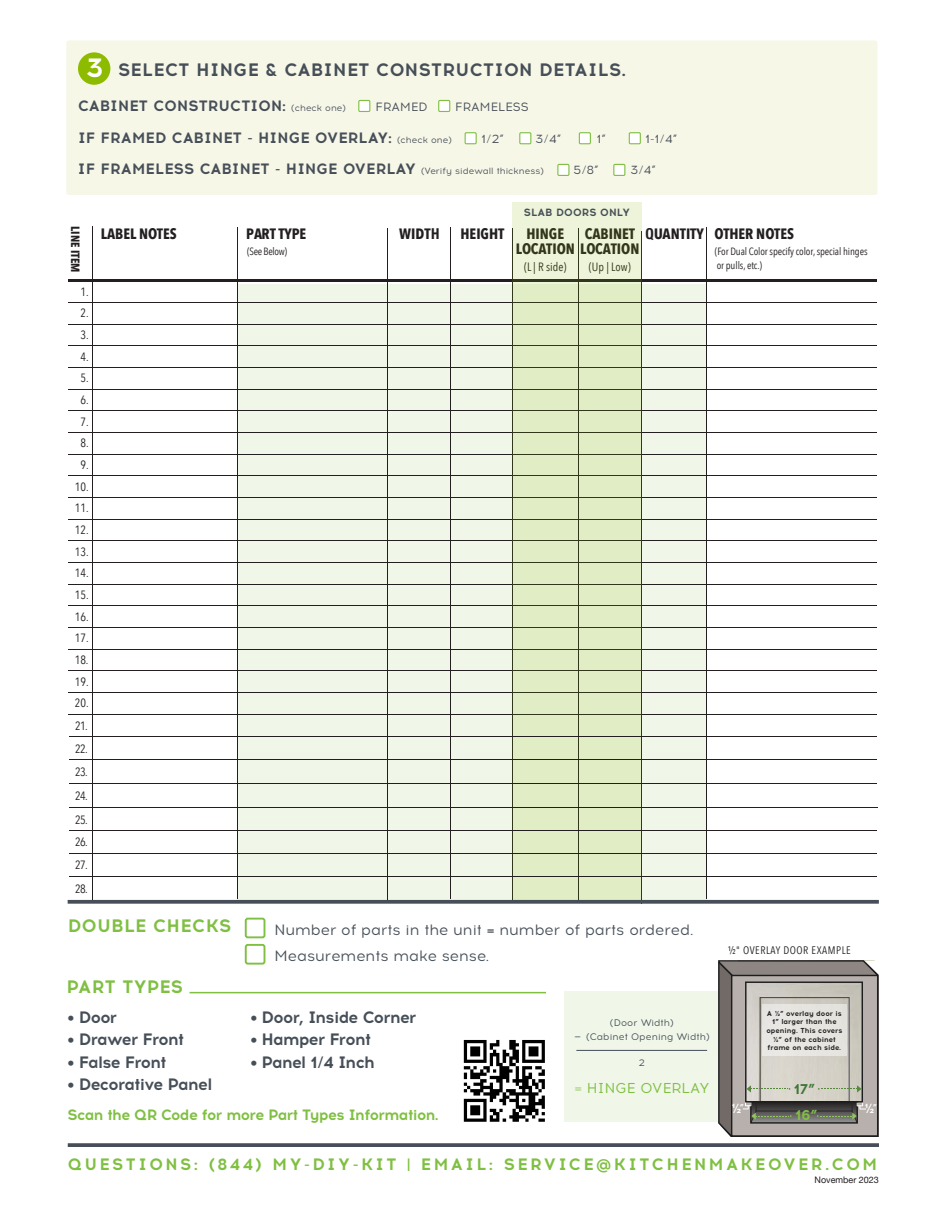
<style>
.page{position:relative;width:945px;height:1215px;background:#fff}
.page>*{position:absolute;margin:0;border:0;box-sizing:border-box;transform-origin:0 0}
.t1{font:700 27px "Acrom";color:#fff}
.t2{font:700 18px "Acrom";letter-spacing:.02em;color:#464f58}
.t3{font:700 18px "Acrom";letter-spacing:.02em;color:#7fbf41}
.t4{font:700 16.5px "Acrom";letter-spacing:-.04em;color:#464f58}
.t5{font:700 16.5px "Acrom";letter-spacing:.15em;color:#7fbf41}
.t6{font:700 15px "Acrom";letter-spacing:.01em;color:#464f58}
.t7{font:700 15px/15px "Avenir Next Condensed";color:#231f20}
.t8{font:15px/25.5px "Acrom";color:#464f58}
.t9{font:700 15px "Acrom";letter-spacing:-.04em;color:#7fbf41}
.t10{font:700 14.4px "Acrom";color:#407839}
.t11{font:700 14.4px "Acrom";color:#83bc46}
.t12{font:14.25px "Acrom";letter-spacing:.01em;color:#7fbf41}
.t13{font:700 13.2px "Acrom";color:#fff}
.t14{font:12px/21.6px "Avenir Next Condensed";color:#231f20;text-align:center}
.t15{font:12px "Acrom";letter-spacing:.01em;color:#464f58}
.t16{font:700 12px "Avenir Next Condensed";color:#231f20}
.t17{font:10.95px "Avenir Next Condensed";letter-spacing:.05em;color:#231f20}
.t18{font:10.5px/13.5px "Avenir Next Condensed";letter-spacing:-.01em;color:#231f20}
.t19{font:700 10.5px "Acrom";letter-spacing:.01em;color:#464f58}
.t20{font:10.5px "Avenir Next Condensed";letter-spacing:-.03em;color:#231f20}
.t21{font:9.6px "Acrom";letter-spacing:.01em;color:#464f58}
.t22{font:9px "Helvetica Neue";color:#231f20}
.t23{font:700 7.2px/8.7px "Acrom";color:#212121;text-align:center}
.s1{font-weight:400;font-size:9px}
.s2{font-family:"Helvetica Neue";font-stretch:condensed}
.s3{font-weight:700}
.s4{font-size:14.25px}
</style>
<div class="page">
<div style="left:238px;top:285px;width:469px;height:617px;background:#f0f6e8"></div>
<hr style="left:69px;top:279px;width:808px;height:3px;background:#231f20">
<hr style="left:69px;top:302px;width:808px;height:1px;background:#231f20">
<hr style="left:69px;top:324px;width:808px;height:1px;background:#231f20">
<hr style="left:69px;top:345px;width:808px;height:1px;background:#231f20">
<hr style="left:69px;top:367px;width:808px;height:1px;background:#231f20">
<hr style="left:69px;top:389px;width:808px;height:1px;background:#231f20">
<hr style="left:69px;top:410px;width:808px;height:1px;background:#231f20">
<hr style="left:69px;top:432px;width:808px;height:1px;background:#231f20">
<hr style="left:69px;top:454px;width:808px;height:1px;background:#231f20">
<hr style="left:69px;top:475px;width:808px;height:1px;background:#231f20">
<hr style="left:69px;top:497px;width:808px;height:1px;background:#231f20">
<hr style="left:69px;top:519px;width:808px;height:1px;background:#231f20">
<hr style="left:69px;top:540px;width:808px;height:1px;background:#231f20">
<hr style="left:69px;top:562px;width:808px;height:1px;background:#231f20">
<hr style="left:69px;top:584px;width:808px;height:1px;background:#231f20">
<hr style="left:69px;top:605px;width:808px;height:1px;background:#231f20">
<hr style="left:69px;top:627px;width:808px;height:1px;background:#231f20">
<hr style="left:69px;top:649px;width:808px;height:1px;background:#231f20">
<hr style="left:69px;top:671px;width:808px;height:1px;background:#231f20">
<hr style="left:69px;top:692px;width:808px;height:1px;background:#231f20">
<hr style="left:69px;top:714px;width:808px;height:1px;background:#231f20">
<hr style="left:92px;top:226px;width:1px;height:673px;background:#231f20">
<hr style="left:237px;top:228px;width:1px;height:671px;background:#231f20">
<hr style="left:450px;top:228px;width:1px;height:671px;background:#231f20">
<hr style="left:706px;top:228px;width:1px;height:671px;background:#231f20">
<hr style="left:387px;top:228px;width:1px;height:672px;background:#231f20">
<svg style="left:512px;top:202px;width:130px;height:698px;background:#d7e2bc"></svg>
<hr style="left:69px;top:736px;width:808px;height:1px;background:#231f20">
<hr style="left:69px;top:759px;width:808px;height:1px;background:#231f20">
<svg style="left:68px;top:900px;width:811px;height:4px;background:#545c65"></svg>
<hr style="left:69px;top:783px;width:808px;height:1px;background:#231f20">
<hr style="left:69px;top:807px;width:809px;height:1px;background:#231f20">
<hr style="left:69px;top:830px;width:807px;height:1px;background:#231f20">
<hr style="left:69px;top:853px;width:807px;height:1px;background:#231f20">
<hr style="left:69px;top:876px;width:807px;height:1px;background:#231f20">
<svg style="left:718px;top:961px;width:160px;height:176px;background:#aba7a2"></svg>
<div style="left:565px;top:992px;width:153px;height:130px;background:#f0f6e8"></div>
<hr style="left:576px;top:1050px;width:131px;height:1px;background:#464f58">
<div style="left:245px;top:918px;width:20px;height:20px;border:2px solid #7fbf41;border-radius:2px"></div>
<div style="left:245px;top:944px;width:20px;height:21px;border:2px solid #7fbf41;border-radius:2px"></div>
<hr style="left:190px;top:992px;width:356px;height:1px;background:#7fbf41">
<svg style="left:68px;top:1143px;width:811px;height:4px;background:#515961"></svg>
<div style="left:66px;top:40px;width:811px;height:155px;background:#f7f7e8;border-radius:3px"></div>
<div style="left:78px;top:52px;width:32px;height:33px;background:#8dbb00;border-radius:50%"></div>
<div style="left:359px;top:100px;width:11px;height:11px;background:#fff"></div>
<div style="left:358px;top:100px;width:12px;height:12px;border:1px solid #7fbf41"></div>
<div style="left:439px;top:100px;width:11px;height:11px;background:#fff"></div>
<div style="left:438px;top:100px;width:12px;height:12px;border:1px solid #7fbf41"></div>
<div style="left:465px;top:133px;width:11px;height:11px;background:#fff"></div>
<div style="left:465px;top:132px;width:12px;height:12px;border:1px solid #7fbf41"></div>
<div style="left:520px;top:133px;width:11px;height:11px;background:#fff"></div>
<div style="left:519px;top:132px;width:12px;height:12px;border:1px solid #7fbf41"></div>
<div style="left:579px;top:133px;width:11px;height:11px;background:#fff"></div>
<div style="left:579px;top:132px;width:12px;height:12px;border:1px solid #7fbf41"></div>
<div style="left:629px;top:133px;width:11px;height:11px;background:#fff"></div>
<div style="left:629px;top:132px;width:12px;height:12px;border:1px solid #7fbf41"></div>
<div style="left:558px;top:164px;width:11px;height:11px;background:#fff"></div>
<div style="left:557px;top:164px;width:12px;height:12px;border:1px solid #7fbf41"></div>
<div style="left:614px;top:164px;width:11px;height:11px;background:#fff"></div>
<div style="left:613px;top:164px;width:12px;height:12px;border:1px solid #7fbf41"></div>
<img style="left:463px;top:1039px;width:82px;height:83px">
<p class="t1" style="left:86px;top:49px;width:19px">3</p>
<p class="t2" style="left:118px;top:57px;width:510px">SELECT HINGE &amp; CABINET CONSTRUCTION DETAILS.</p>
<p class="t6" style="left:78px;top:95px;width:270px">CABINET CONSTRUCTION: <span class="s1">(check one)</span></p>
<p class="t15" style="left:376px;top:99px;width:53px">FRAMED</p>
<p class="t15" style="left:455px;top:99px;width:75px">FRAMELESS</p>
<p class="t6" style="left:78px;top:127px;width:375px">IF FRAMED CABINET - HINGE OVERLAY: <span class="s1">(check one)</span></p>
<p class="t15" style="left:482px;top:131px;width:24px">1/2”</p>
<p class="t15" style="left:536px;top:131px;width:27px">3/4”</p>
<p class="t15" style="left:597px;top:131px;width:11px">1”</p>
<p class="t15" style="left:646px;top:131px;width:33px">1-1/4”</p>
<p class="t6" style="left:78px;top:158px;width:467px">IF FRAMELESS CABINET - HINGE OVERLAY <span class="s1">(Verify sidewall thickness)</span></p>
<p class="t15" style="left:574px;top:162px;width:27px">5/8”</p>
<p class="t15" style="left:631px;top:162px;width:27px">3/4”</p>
<p class="t19" style="left:524px;top:205px;width:108px">SLAB DOORS ONLY</p>
<p class="t16" style="left:83px;top:226px;width:48px;rotate:90deg">LINE ITEM</p>
<p class="t7" style="left:101px;top:226px;width:78px">LABEL NOTES</p>
<p class="t7" style="left:399px;top:226px;width:42px">WIDT<span class="s2">H</span></p>
<p class="t7" style="left:460px;top:226px;width:45px">HEIGHT</p>
<p class="t7" style="left:646px;top:226px;width:150px"><span class="s2">Q</span>UANTITY OTHER NOTES</p>
<p class="t14" style="left:75px;top:280px;width:15px">1.<br>2.<br>3.<br>4.<br>5.<br>6.<br>7.<br>8.<br>9.<br>10.<br>11.<br>12.<br>13.<br>14.<br>15.<br>16.<br>17.<br>18.<br>19.<br>20.</p>
<p class="t7" style="left:246px;top:226px;width:62px">PART TYPE</p>
<p class="t7" style="left:516px;top:226px;width:125px;text-indent:11px">HINGE<br>LOCATION LOCATION</p>
<p class="t14" style="left:524px;top:255px;width:44px">(L | R side)</p>
<p class="t7" style="left:585px;top:226px;width:52px">CABINET</p>
<p class="t14" style="left:589px;top:255px;width:43px">(Up | Low)</p>
<p class="t18" style="left:715px;top:244px;width:154px">(For Dual Color specify color, special hinges or pulls, etc.)</p>
<p class="t20" style="left:247px;top:242px;width:41px">(See Below)</p>
<p class="t14" style="left:75px;top:715px;width:14px">21.</p>
<p class="t14" style="left:75px;top:737px;width:14px">22.</p>
<p class="t14" style="left:75px;top:760px;width:14px">23.</p>
<p class="t14" style="left:75px;top:785px;width:14px">24.</p>
<p class="t14" style="left:75px;top:808px;width:14px">25.</p>
<p class="t14" style="left:75px;top:831px;width:14px">26.</p>
<p class="t14" style="left:75px;top:854px;width:14px">27.</p>
<p class="t14" style="left:75px;top:878px;width:14px">28.</p>
<p class="t3" style="left:68px;top:913px;width:165px">DOUBLE CHECKS</p>
<p class="t8" style="left:274px;top:918px;width:420px">Number of parts in the unit <span class="s3">=</span> number of parts ordered.<br>Measurements make sense.</p>
<p class="t3" style="left:66px;top:974px;width:118px">PART TYPES</p>
<p class="t4" style="left:68px;top:1005px;width:51px">• Door</p>
<p class="t4" style="left:68px;top:1028px;width:118px">• Drawer Front</p>
<p class="t4" style="left:68px;top:1050px;width:100px">• False Front</p>
<p class="t4" style="left:68px;top:1073px;width:146px">• Decorative Panel</p>
<p class="t4" style="left:250px;top:1005px;width:168px">• Door, Inside Corner</p>
<p class="t4" style="left:250px;top:1028px;width:122px">• Hamper Front</p>
<p class="t4" style="left:250px;top:1051px;width:126px">• Panel 1/4 Inch</p>
<p class="t9" style="left:67px;top:1104px;width:373px">Scan the QR Code for more Part Types Information.</p>
<p class="t21" style="left:610px;top:1017px;width:65px">(Door Width)</p>
<p class="t21" style="left:574px;top:1030px;width:137px"><span class="s4">–</span> (Cabinet Opening Width)</p>
<p class="t21" style="left:639px;top:1056px;width:8px">2</p>
<p class="t12" style="left:574px;top:1079px;width:137px">= HINGE OVERLAY</p>
<p class="t17" style="left:728px;top:940px;width:124px">½" OVERLAY DOOR EXAMPLE</p>
<p class="t23" style="left:766px;top:1009px;width:77px">A ½” overlay door is<br>1” larger than the opening. This covers ½” of the cabinet frame on each side.</p>
<p class="t10" style="left:794px;top:1079px;width:23px">17”</p>
<p class="t11" style="left:795px;top:1105px;width:24px">16”</p>
<p class="t13" style="left:731px;top:1099px;width:14px">½<sup>”</sup></p>
<p class="t13" style="left:864px;top:1099px;width:14px">½<sup>”</sup></p>
<p class="t5" style="left:68px;top:1152px;width:811px">QUESTIONS: (844) MY-DIY-KIT | EMAIL: SERVICE@KITCHENMAKEOVER.COM</p>
<p class="t22" style="left:815px;top:1173px;width:66px">November 2023</p>
</div>
